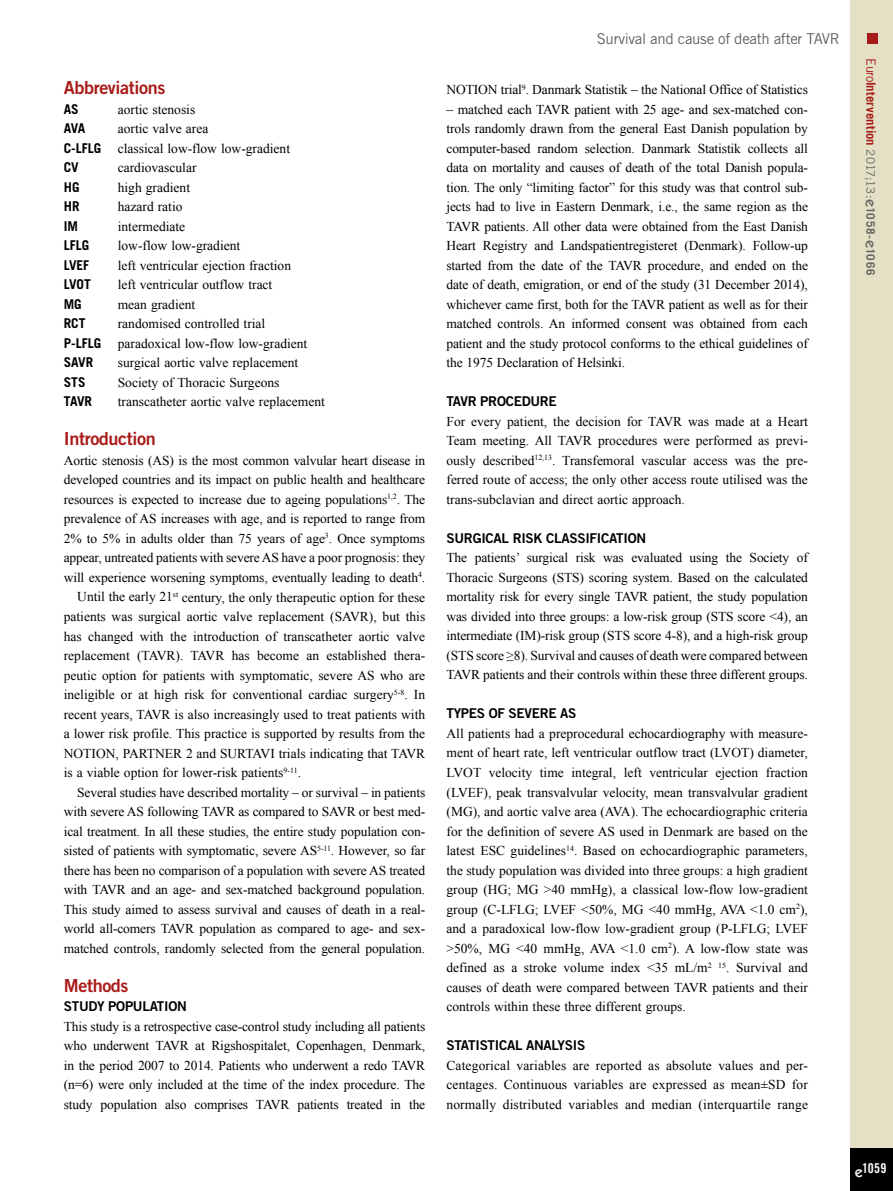
<style>
.page{position:relative;width:893px;height:1191px;background:#fff}
.page>*{position:absolute;margin:0;border:0;box-sizing:border-box;transform-origin:0 0}
.t1{font:18px "Trade Gothic LT Std Bd 2";letter-spacing:-.02em;color:#a91b18}
.t2{font:15px "Trade Gothic LT Std";letter-spacing:-.02em;color:#646363}
.t3{font:13.5px/19.5px "Times New Roman";letter-spacing:-.01em;color:#000;text-align:justify}
.t4{font:13.5px "Trade Gothic LT Std Bd 2";letter-spacing:-.02em;color:#000}
.t5{font:700 13.5px "Trade Gothic LT Std";color:#000}
.t6{font:13.5px "Trade Gothic LT Std Bd Cn 20";color:#fff}
.t7{font:700 12.75px "Trade Gothic LT Std";letter-spacing:.005em;color:#a91b18}
.s1{font-family:"Trade Gothic LT Std";font-weight:700}
.s2{font-weight:400}
.s3{font-weight:400;font-size:11.7px;color:#646363}
.s4{font-family:"ITC Kabel Std";font-weight:500;font-size:15px;color:#646363}
.s5{font-size:11.7px;color:#646363}
.s6{font-family:"ITC Kabel Std";font-weight:500;font-size:15px}
</style>
<div class="page">
<div style="left:850px;top:0;width:43px;height:1191px;background:#e4e0c5"></div>
<div style="left:850px;top:1148px;width:43px;height:43px;background:#000"></div>
<div style="left:867px;top:34px;width:11px;height:10px;background:#a91b18"></div>
<h1 class="t1" style="left:64px;top:77px;width:103px">Abbreviations</h1>
<p class="t5" style="left:64px;top:101px;width:17px">AS</p>
<p class="t3" style="left:118px;top:99px;width:79px">aortic stenosis</p>
<p class="t5" style="left:64px;top:120px;width:23px">AVA</p>
<p class="t3" style="left:64px;top:119px;width:228px;text-indent:54px">aortic valve area<br><span class="s1">C-LFLG</span> classical low-flow low-gradient</p>
<p class="t5" style="left:64px;top:159px;width:17px">CV</p>
<p class="t3" style="left:118px;top:158px;width:80px">cardiovascular</p>
<p class="t5" style="left:64px;top:179px;width:17px">HG</p>
<p class="t3" style="left:118px;top:177px;width:74px">high gradient</p>
<p class="t5" style="left:64px;top:198px;width:17px">HR</p>
<p class="t3" style="left:118px;top:197px;width:66px">hazard ratio</p>
<p class="t5" style="left:64px;top:218px;width:16px">IM</p>
<p class="t3" style="left:118px;top:216px;width:69px">intermediate</p>
<p class="t5" style="left:64px;top:237px;width:27px">LFLG</p>
<p class="t3" style="left:118px;top:236px;width:124px">low-flow low-gradient</p>
<p class="t5" style="left:64px;top:257px;width:27px">LVEF</p>
<p class="t3" style="left:118px;top:255px;width:175px">left ventricular ejection fraction</p>
<p class="t5" style="left:64px;top:276px;width:29px">LVOT</p>
<p class="t3" style="left:118px;top:275px;width:156px">left ventricular outflow tract</p>
<p class="t5" style="left:64px;top:296px;width:20px">MG</p>
<p class="t3" style="left:118px;top:294px;width:79px">mean gradient</p>
<p class="t5" style="left:64px;top:315px;width:23px">RCT</p>
<p class="t3" style="left:64px;top:314px;width:245px;text-indent:54px">randomised controlled trial<br><span class="s1">P-LFLG</span> paradoxical low-flow low-gradient</p>
<p class="t5" style="left:64px;top:354px;width:31px">SAVR</p>
<p class="t3" style="left:118px;top:353px;width:182px">surgical aortic valve replacement</p>
<p class="t5" style="left:64px;top:374px;width:23px">STS</p>
<p class="t3" style="left:118px;top:372px;width:163px">Society of Thoracic Surgeons</p>
<p class="t5" style="left:64px;top:393px;width:30px">TAVR</p>
<p class="t3" style="left:118px;top:392px;width:209px">transcatheter aortic valve replacement</p>
<h1 class="t1" style="left:64px;top:428px;width:94px">Introduction</h1>
<p class="t3" style="left:64px;top:450px;width:363px">Aortic stenosis (AS) is the most common valvular heart disease in</p>
<p class="t3" style="left:64px;top:470px;width:363px">developed countries and its impact on public health and healthcare</p>
<p class="t3" style="left:64px;top:489px;width:363px">resources is expected to increase due to ageing populations<sup>1,2</sup>. The</p>
<p class="t3" style="left:64px;top:509px;width:363px">prevalence of AS increases with age, and is reported to range from</p>
<p class="t3" style="left:64px;top:528px;width:363px">2% to 5% in adults older than 75 years of age<sup>3</sup>. Once symptoms</p>
<p class="t3" style="left:64px;top:548px;width:363px">appear, untreated patients with severe AS have a poor prognosis: they</p>
<p class="t3" style="left:64px;top:567px;width:363px">will experience worsening symptoms, eventually leading to death<sup>4</sup>.</p>
<p class="t3" style="left:77px;top:587px;width:349px">Until the early 21<sup>st</sup> century, the only therapeutic option for these</p>
<p class="t3" style="left:64px;top:606px;width:363px">patients was surgical aortic valve replacement (SAVR), but this</p>
<p class="t3" style="left:64px;top:626px;width:363px">has changed with the introduction of transcatheter aortic valve</p>
<p class="t3" style="left:64px;top:645px;width:363px">replacement (TAVR). TAVR has become an established thera-</p>
<p class="t3" style="left:64px;top:665px;width:363px">peutic option for patients with symptomatic, severe AS who are</p>
<p class="t3" style="left:64px;top:684px;width:363px">ineligible or at high risk for conventional cardiac surgery<sup>5-8</sup>. In</p>
<p class="t3" style="left:64px;top:704px;width:363px">recent years, TAVR is also increasingly used to treat patients with</p>
<p class="t3" style="left:64px;top:723px;width:363px">a lower risk profile. This practice is supported by results from the</p>
<p class="t3" style="left:64px;top:743px;width:363px">NOTION, PARTNER 2 and SURTAVI trials indicating that TAVR</p>
<p class="t3" style="left:64px;top:762px;width:239px">is a viable option for lower-risk patients<sup>9-11</sup>.</p>
<p class="t3" style="left:77px;top:782px;width:350px">Several studies have described mortality – or survival – in patients</p>
<p class="t3" style="left:64px;top:801px;width:363px">with severe AS following TAVR as compared to SAVR or best med-</p>
<p class="t3" style="left:64px;top:821px;width:363px">ical treatment. In all these studies, the entire study population con-</p>
<p class="t3" style="left:64px;top:840px;width:363px">sisted of patients with symptomatic, severe AS<sup>5-11</sup>. However, so far</p>
<p class="t3" style="left:64px;top:860px;width:363px">there has been no comparison of a population with severe AS treated</p>
<p class="t3" style="left:64px;top:879px;width:363px">with TAVR and an age- and sex-matched background population.</p>
<p class="t3" style="left:64px;top:899px;width:363px">This study aimed to assess survival and causes of death in a real-</p>
<p class="t3" style="left:64px;top:918px;width:363px">world all-comers TAVR population as compared to age- and sex-</p>
<p class="t3" style="left:64px;top:938px;width:363px">matched controls, randomly selected from the general population.</p>
<h1 class="t1" style="left:64px;top:974px;width:66px">Methods</h1>
<p class="t4" style="left:64px;top:998px;width:125px">STUDY POPULATION</p>
<p class="t3" style="left:64px;top:1016px;width:363px">This study is a retrospective case-control study including all patients who underwent TAVR at Rigshospitalet, Copenhagen, Denmark, in the period 2007 to 2014. Patients who underwent a redo TAVR (n=6) were only included at the time of the index procedure. The study population also comprises TAVR patients treated in the</p>
<p class="t2" style="left:597px;top:30px;width:245px">Survival and cause of death after TAVR</p>
<p class="t3" style="left:446px;top:80px;width:363px">NOTION trial<sup>9</sup>. Danmark Statistik – the National Office of Statistics</p>
<p class="t3" style="left:446px;top:99px;width:363px">– matched each TAVR patient with 25 age- and sex-matched con&shy;trols randomly drawn from the general East Danish population by computer-based random selection. Danmark Statistik collects all data on mortality and causes of death of the total Danish popula&shy;tion. The only “limiting factor” for this study was that control sub&shy;jects had to live in Eastern Denmark, i.e., the same region as the TAVR patients. All other data were obtained from the East Danish Heart Registry and Landspatientregisteret (Denmark). Follow-up started from the date of the TAVR procedure, and ended on the date of death, emigration, or end of the study (31 December 2014), whichever came first, both for the TAVR patient as well as for their matched controls. An informed consent was obtained from each patient and the study protocol conforms to the ethical guidelines of the 1975 Declaration of Helsinki.</p>
<p class="t4" style="left:446px;top:393px;width:112px">TAVR PROCEDURE</p>
<p class="t3" style="left:446px;top:411px;width:363px">For every patient, the decision for TAVR was made at a Heart Team meeting. All TAVR procedures were performed as previ&shy;ously described<sup>12,13</sup>. Transfemoral vascular access was the pre&shy;ferred route of access; the only other access route utilised was the trans-subclavian and direct aortic approach.</p>
<p class="t4" style="left:446px;top:530px;width:201px">SURGICAL RISK CLASSIFICATION</p>
<p class="t3" style="left:446px;top:548px;width:363px">The patients’ surgical risk was evaluated using the Society of Thoracic Surgeons (STS) scoring system. Based on the calculated mortality risk for every single TAVR patient, the study population was divided into three groups: a low-risk group (STS score &lt;4), an intermediate (IM)-risk group (STS score 4-8), and a high-risk group (STS score ≥8). Survival and causes of death were compared between TAVR patients and their controls within these three different groups.</p>
<p class="t4" style="left:446px;top:705px;width:132px">TYPES OF SEVERE AS</p>
<p class="t3" style="left:446px;top:723px;width:363px">All patients had a preprocedural echocardiography with measure&shy;ment of heart rate, left ventricular outflow tract (LVOT) diameter, LVOT velocity time integral, left ventricular ejection fraction (LVEF), peak transvalvular velocity, mean transvalvular gradient (MG), and aortic valve area (AVA). The echocardiographic criteria for the definition of severe AS used in Denmark are based on the latest ESC guidelines<sup>14</sup>. Based on echocardiographic parameters, the study population was divided into three groups: a high gradient group (HG; MG &gt;40 mmHg), a classical low-flow low-gradient group (C-LFLG; LVEF &lt;50%, MG &lt;40 mmHg, AVA &lt;1.0 cm<sup>2</sup>), and a paradoxical low-flow low-gradient group (P-LFLG; LVEF &gt;50%, MG &lt;40 mmHg, AVA &lt;1.0 cm<sup>2</sup>). A low-flow state was defined as a stroke volume index &lt;35 mL/m<sup>2</sup> <sup>15</sup>. Survival and causes of death were compared between TAVR patients and their controls within these three different groups.</p>
<p class="t4" style="left:446px;top:1037px;width:140px">STATISTICAL ANALYSIS</p>
<p class="t3" style="left:446px;top:1055px;width:363px">Categorical variables are reported as absolute values and per&shy;centages. Continuous variables are expressed as mean±SD for normally distributed variables and median (interquartile range</p>
<p class="t7" style="left:879px;top:58px;width:218px;rotate:90deg"><span class="s2">Euro</span>Intervention <span class="s3">2017;13:</span><span class="s4">e</span><span class="s5">1058-</span><span class="s4">e</span><span class="s5">1066</span></p>
<p class="t6" style="left:855px;top:1160px;width:33px"><span class="s6">e</span>1059</p>
</div>
